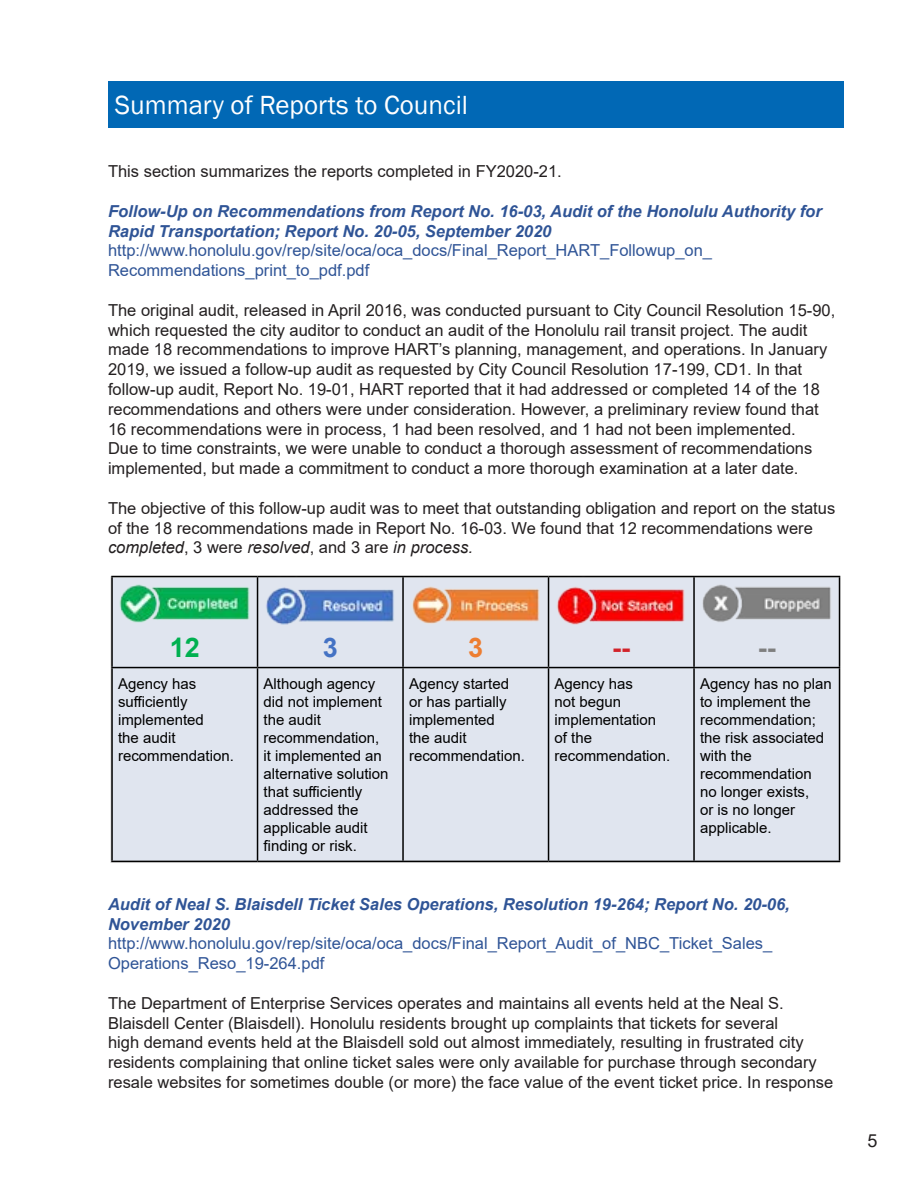
<style>
.page{position:relative;width:918px;height:1188px;background:#fff}
.page>*{position:absolute;margin:0;border:0;box-sizing:border-box;transform-origin:0 0}
.heading_1{font:27px "Franklin Gothic";color:#fff}
.t1{font:700 27px "Arial";color:#00b050}
.t2{font:700 27px "Arial";color:#d2232a}
.t3{font:700 27px "Arial";color:#7f7f7f}
.t4{font:700 27px "Arial";color:#4472c4}
.t5{font:700 27px "Arial";color:#ed7d31}
.t6{font:18px "Arial";color:#231f20}
.Body_text{font:16.5px/19.8px "Arial";color:#231f20}
.t7{font:16.5px/19.8px "Arial";color:#2f5496}
.t8{font:italic 700 16.5px/19.8px "Arial";color:#2f5496}
.t9{font:15px/18px "Arial";color:#000}
.s1{font-style:italic}
</style>
<div class="page">
<div style="left:108px;top:81px;width:735px;height:46px;background:#0168b5"></div>
<div style="left:111px;top:577px;width:729px;height:285px;background:#e0e5ef"></div>
<img style="left:115px;top:577px;width:139px;height:46px">
<img style="left:697px;top:577px;width:139px;height:45px">
<hr style="left:111px;top:576px;width:147px;height:1px;background:#000">
<hr style="left:111px;top:577px;width:2px;height:90px;background:#000">
<hr style="left:258px;top:576px;width:145px;height:1px;background:#000">
<hr style="left:257px;top:577px;width:1px;height:90px;background:#000">
<hr style="left:403px;top:576px;width:146px;height:1px;background:#000">
<hr style="left:402px;top:577px;width:2px;height:90px;background:#000">
<hr style="left:549px;top:576px;width:145px;height:1px;background:#000">
<hr style="left:548px;top:577px;width:1px;height:90px;background:#000">
<hr style="left:694px;top:576px;width:146px;height:1px;background:#000">
<hr style="left:693px;top:577px;width:2px;height:90px;background:#000">
<hr style="left:839px;top:577px;width:1px;height:90px;background:#000">
<hr style="left:111px;top:667px;width:147px;height:1px;background:#000">
<hr style="left:111px;top:668px;width:2px;height:193px;background:#000">
<hr style="left:258px;top:667px;width:145px;height:1px;background:#000">
<hr style="left:257px;top:668px;width:1px;height:193px;background:#000">
<hr style="left:403px;top:667px;width:146px;height:1px;background:#000">
<hr style="left:402px;top:668px;width:2px;height:193px;background:#000">
<hr style="left:549px;top:667px;width:145px;height:1px;background:#000">
<hr style="left:548px;top:668px;width:1px;height:193px;background:#000">
<hr style="left:694px;top:667px;width:146px;height:1px;background:#000">
<hr style="left:693px;top:668px;width:2px;height:193px;background:#000">
<hr style="left:839px;top:668px;width:1px;height:193px;background:#000">
<hr style="left:111px;top:861px;width:147px;height:1px;background:#000">
<hr style="left:258px;top:861px;width:145px;height:1px;background:#000">
<hr style="left:403px;top:861px;width:146px;height:1px;background:#000">
<hr style="left:549px;top:861px;width:145px;height:1px;background:#000">
<hr style="left:694px;top:861px;width:146px;height:1px;background:#000">
<img style="left:407px;top:577px;width:137px;height:47px">
<img style="left:553px;top:577px;width:135px;height:48px">
<img style="left:262px;top:577px;width:136px;height:48px">
<h1 class="heading_1" style="left:115px;top:88px;width:355px">Summary of Reports to Council</h1>
<p class="Body_text" style="left:108px;top:161px;width:455px">This section summarizes the reports completed in FY2020-21.</p>
<p class="t8" style="left:108px;top:202px;width:715px">Follow-Up on Recommendations from Report No. 16-03, Audit of the Honolulu Authority for<br>Rapid Transportation; Report No. 20-05, September 2020</p>
<p class="t7" style="left:108px;top:241px;width:606px">http://www.honolulu.gov/rep/site/oca/oca_docs/Final_Report_HART_Followup_on_<br>Recommendations_print_to_pdf.pdf</p>
<p class="Body_text" style="left:108px;top:300px;width:729px">The original audit, released in April 2016, was conducted pursuant to City Council Resolution 15-90, which requested the city auditor to conduct an audit of the Honolulu rail transit project. The audit made 18 recommendations to improve HART’s planning, management, and operations. In January 2019, we issued a follow-up audit as requested by City Council Resolution 17-199, CD1. In that follow-up audit, Report No. 19-01, HART reported that it had addressed or completed 14 of the 18 recommendations and others were under consideration. However, a preliminary review found that 16 recommendations were in process, 1 had been resolved, and 1 had not been implemented.<br>Due to time constraints, we were unable to conduct a thorough assessment of recommendations implemented, but made a commitment to conduct a more thorough examination at a later date.</p>
<p class="Body_text" style="left:108px;top:498px;width:729px">The objective of this follow-up audit was to meet that outstanding obligation and report on the status of the 18 recommendations made in Report No. 16-03. We found that 12 recommendations were <span class="s1">completed</span>, 3 were <span class="s1">resolved</span>, and 3 are <span class="s1">in process.</span></p>
<p class="t1" style="left:170px;top:629px;width:32px">12</p>
<p class="t4" style="left:323px;top:629px;width:17px">3</p>
<p class="t5" style="left:468px;top:629px;width:17px">3</p>
<p class="t2" style="left:612px;top:629px;width:19px">--</p>
<p class="t3" style="left:758px;top:629px;width:19px">--</p>
<p class="t9" style="left:118px;top:675px;width:117px">Agency has sufficiently implemented<br>the audit recommendation.</p>
<p class="t9" style="left:264px;top:675px;width:127px">Although agency did not implement the audit recommendation, it implemented an alternative solution that sufficiently addressed the applicable audit finding or risk.</p>
<p class="t9" style="left:409px;top:675px;width:117px">Agency started or has partially implemented<br>the audit recommendation.</p>
<p class="t9" style="left:555px;top:675px;width:117px">Agency has<br>not begun implementation of the recommendation.</p>
<p class="t9" style="left:700px;top:675px;width:133px">Agency has no plan to implement the recommendation; the risk associated with the recommendation no longer exists,<br>or is no longer applicable.</p>
<p class="t8" style="left:108px;top:895px;width:683px">Audit of Neal S. Blaisdell Ticket Sales Operations, Resolution 19-264; Report No. 20-06,<br>November 2020</p>
<p class="t7" style="left:108px;top:934px;width:666px">http://www.honolulu.gov/rep/site/oca/oca_docs/Final_Report_Audit_of_NBC_Ticket_Sales_<br>Operations_Reso_19-264.pdf</p>
<p class="Body_text" style="left:108px;top:993px;width:727px">The Department of Enterprise Services operates and maintains all events held at the Neal S.<br>Blaisdell Center (Blaisdell). Honolulu residents brought up complaints that tickets for several<br>high demand events held at the Blaisdell sold out almost immediately, resulting in frustrated city residents complaining that online ticket sales were only available for purchase through secondary resale websites for sometimes double (or more) the face value of the event ticket price. In response</p>
<p class="t6" style="left:867px;top:1128px;width:12px">5</p>
</div>
